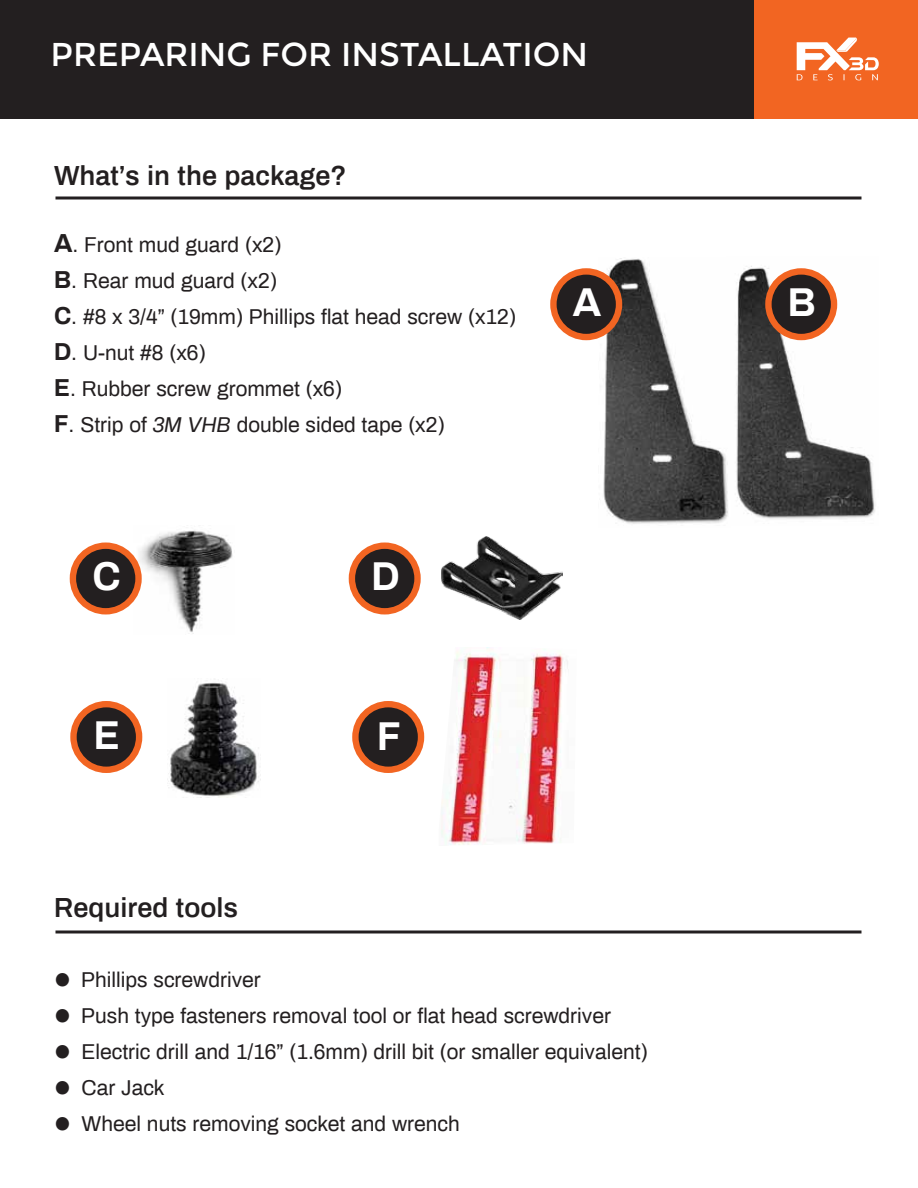
<style>
.page{position:relative;width:918px;height:1188px;background:#fff}
.page>*{position:absolute;margin:0;border:0;box-sizing:border-box;transform-origin:0 0}
.t1{font:700 39.3px "Archivo";color:#fff}
.t2{font:33px "Montserrat";color:#fff}
.t3{font:600 27px "Archivo";color:#231f20}
.t4{font:21px/36px "Archivo";color:#231f20}
.s1{font-weight:700;font-size:25.5px}
.s2{font-weight:700;font-size:24px}
.s3{font-style:italic}
.s4{font-weight:700;font-size:48px}
</style>
<div class="page">
<div style="left:0;top:0;width:918px;height:118px;background:#231f20"></div>
<div style="left:754px;top:0;width:164px;height:118px;background:#f26522"></div>
<svg style="left:797px;top:38px;width:82px;height:42px"></svg>
<img style="left:736px;top:266px;width:139px;height:253px">
<img style="left:598px;top:258px;width:130px;height:266px">
<img style="left:134px;top:530px;width:99px;height:104px">
<div style="left:73px;top:546px;width:66px;height:65px;background:#231f20;border-radius:50%"></div>
<div style="left:70px;top:542px;width:72px;height:73px;border:6px solid #f26522;border-radius:50%"></div>
<div style="left:352px;top:546px;width:66px;height:65px;background:#231f20;border-radius:50%"></div>
<div style="left:349px;top:542px;width:72px;height:73px;border:6px solid #f26522;border-radius:50%"></div>
<div style="left:74px;top:704px;width:65px;height:66px;background:#231f20;border-radius:50%"></div>
<div style="left:70px;top:701px;width:72px;height:72px;border:6px solid #f26522;border-radius:50%"></div>
<div style="left:355px;top:704px;width:66px;height:66px;background:#231f20;border-radius:50%"></div>
<div style="left:352px;top:701px;width:72px;height:72px;border:6px solid #f26522;border-radius:50%"></div>
<svg style="left:56px;top:196px;width:805px;height:4px;background:#595657"></svg>
<hr style="left:56px;top:930px;width:805px;height:3px;background:#231f20">
<div style="left:553px;top:271px;width:66px;height:66px;background:#231f20;border-radius:50%"></div>
<div style="left:550px;top:268px;width:72px;height:72px;border:6px solid #f26522;border-radius:50%"></div>
<div style="left:768px;top:271px;width:66px;height:66px;background:#231f20;border-radius:50%"></div>
<div style="left:765px;top:268px;width:72px;height:72px;border:6px solid #f26522;border-radius:50%"></div>
<img style="left:168px;top:683px;width:91px;height:114px">
<img style="left:441px;top:647px;width:127px;height:198px">
<img style="left:442px;top:537px;width:120px;height:83px">
<p class="t2" style="left:51px;top:36px;width:539px">PREPARING FOR INSTALLATION</p>
<p class="t3" style="left:54px;top:157px;width:294px">What’s in the package?</p>
<p class="t4" style="left:54px;top:226px;width:463px"><span class="s1">A</span>. Front mud guard (x2)<br><span class="s2">B</span>. Rear mud guard (x2)<br><span class="s2">C</span>. #8 x 3/4” (19mm) Phillips flat head screw (x12)<br><span class="s2">D</span>. U-nut #8 (x6)<br><span class="s2">E</span>. Rubber screw grommet (x6)<br><span class="s2">F</span>. Strip of <span class="s3">3M VHB</span> double sided tape (x2)</p>
<p class="t1" style="left:92px;top:550px;width:30px">C</p>
<p class="t1" style="left:371px;top:550px;width:30px">D</p>
<p class="t1" style="left:94px;top:708px;width:28px">E</p>
<p class="t1" style="left:377px;top:709px;width:26px">F</p>
<p class="t1" style="left:573px;top:275px;width:30px">A</p>
<p class="t1" style="left:788px;top:275px;width:30px">B</p>
<p class="t3" style="left:54px;top:890px;width:185px">Required tools</p>
<p class="t4" style="left:54px;top:960px;width:208px"><span class="s4">•</span> Phillips screwdriver</p>
<p class="t4" style="left:54px;top:996px;width:559px"><span class="s4">•</span> Push type fasteners removal tool or flat head screwdriver</p>
<p class="t4" style="left:54px;top:1032px;width:595px"><span class="s4">•</span> Electric drill and 1/16” (1.6mm) drill bit (or smaller equivalent)</p>
<p class="t4" style="left:54px;top:1068px;width:112px"><span class="s4">•</span> Car Jack</p>
<p class="t4" style="left:54px;top:1104px;width:407px"><span class="s4">•</span> Wheel nuts removing socket and wrench</p>
</div>
